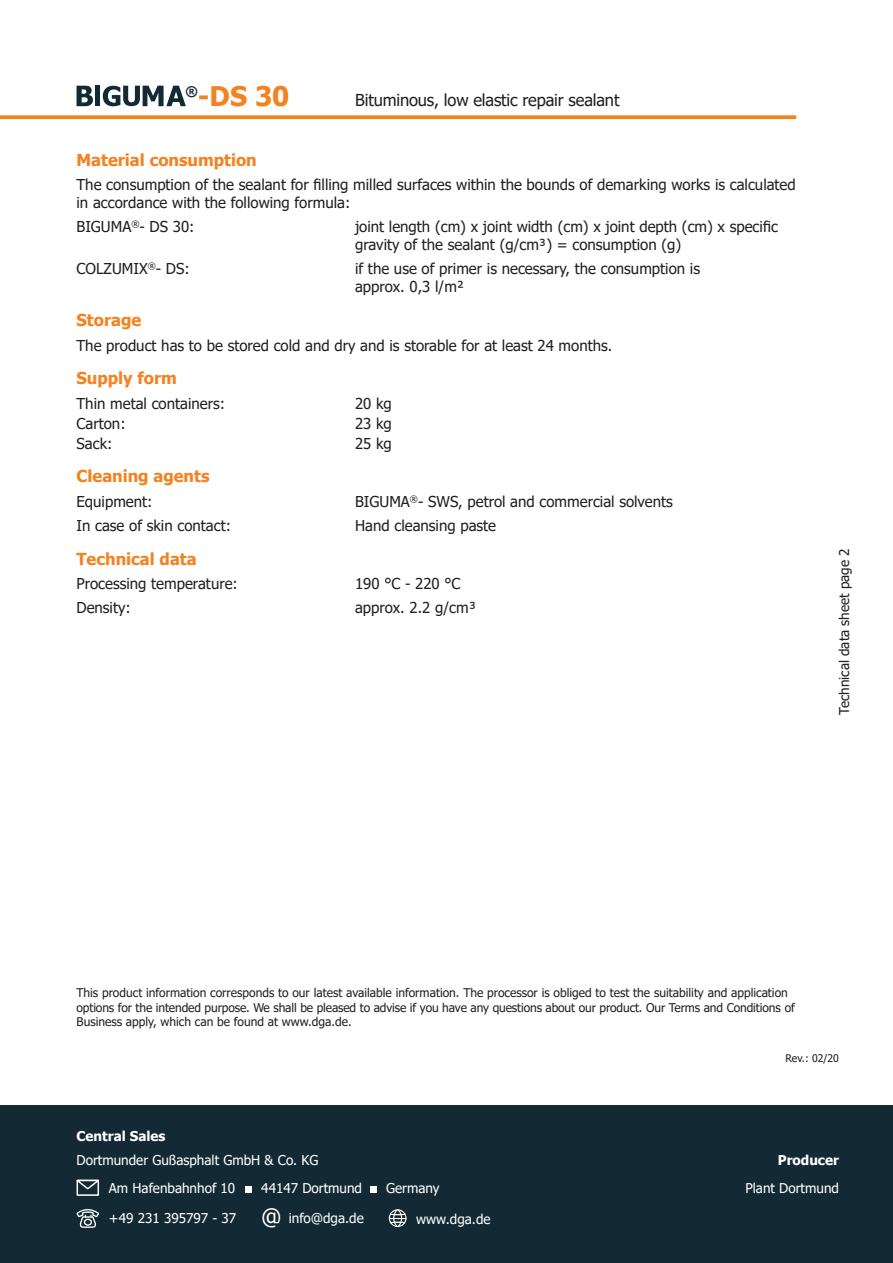
<style>
.page{position:relative;width:893px;height:1263px;background:#fff}
.page>*{position:absolute;margin:0;border:0;box-sizing:border-box;transform-origin:0 0}
.t1{font:700 27px "Tahoma";color:#f58220}
.t2{font:700 16.5px "Tahoma";color:#f58220}
.t3{font:16.5px "Tahoma";letter-spacing:-.01em;color:#231f20}
.t4{font:15px/18px "Tahoma";color:#231f20}
.t5{font:13.5px/28.2px "Tahoma";color:#fff}
.t6{font:13.5px "Tahoma";color:#231f20}
.t7{font:700 13.5px "Tahoma";color:#fff}
.t8{font:700 13.5px "Tahoma";color:#132a35}
.t9{font:12px/14.4px "Tahoma";color:#231f20}
.t10{font:10.5px "Tahoma";color:#231f20}
.s1{font-size:22.5px}
</style>
<div class="page">
<svg style="left:0;top:115px;width:796px;height:4px;background:#f58b31"></svg>
<hr style="left:96px;top:86px;width:4px;height:20px;background:#132a35">
<svg style="left:77px;top:86px;width:16px;height:20px"></svg>
<svg style="left:103px;top:86px;width:83px;height:20px"></svg>
<div style="left:0;top:1106px;width:893px;height:157px;background:#132a35"></div>
<svg style="left:77px;top:1180px;width:22px;height:16px"></svg>
<div style="left:245px;top:1186px;width:6px;height:7px;background:#fff"></div>
<svg style="left:77px;top:1209px;width:22px;height:19px"></svg>
<div style="left:371px;top:1186px;width:6px;height:7px;background:#fff"></div>
<div style="left:389px;top:1209px;width:17px;height:18px;border:1px solid #fff;border-radius:50%"></div>
<div style="left:393px;top:1209px;width:9px;height:18px;border:1px solid #fff;border-radius:50%"></div>
<svg style="left:389px;top:1212px;width:17px;height:12px"></svg>
<p class="t8" style="left:185px;top:82px;width:14px">®</p>
<h1 class="t1" style="left:198px;top:78px;width:93px">-DS 30</h1>
<p class="t3" style="left:355px;top:89px;width:266px">Bituminous, low elastic repair sealant</p>
<p class="t2" style="left:77px;top:148px;width:182px">Material consumption</p>
<p class="t4" style="left:77px;top:176px;width:721px">The consumption of the sealant for filling milled surfaces within the bounds of demarking works is calculated in accordance with the following formula:</p>
<p class="t4" style="left:77px;top:219px;width:120px">BIGUMA<sup>®</sup>- DS 30:</p>
<p class="t4" style="left:355px;top:219px;width:424px">joint length (cm) x joint width (cm) x joint depth (cm) x specific gravity of the sealant (g/cm³) = consumption (g)</p>
<p class="t4" style="left:77px;top:261px;width:115px">COLZUMIX<sup>®</sup>- DS:</p>
<p class="t4" style="left:355px;top:261px;width:346px">if the use of primer is necessary, the consumption is approx. 0,3 l/m²</p>
<p class="t2" style="left:77px;top:309px;width:66px">Storage</p>
<p class="t4" style="left:77px;top:337px;width:537px">The product has to be stored cold and dry and is storable for at least 24 months.</p>
<p class="t2" style="left:77px;top:367px;width:102px">Supply form</p>
<p class="t4" style="left:77px;top:395px;width:150px">Thin metal containers:</p>
<p class="t4" style="left:355px;top:395px;width:38px">20 kg</p>
<p class="t4" style="left:77px;top:415px;width:51px">Carton:</p>
<p class="t4" style="left:355px;top:415px;width:38px">23 kg</p>
<p class="t4" style="left:77px;top:435px;width:37px">Sack:</p>
<p class="t4" style="left:355px;top:435px;width:38px">25 kg</p>
<p class="t2" style="left:77px;top:465px;width:134px">Cleaning agents</p>
<p class="t4" style="left:77px;top:493px;width:77px">Equipment:</p>
<p class="t4" style="left:355px;top:493px;width:319px">BIGUMA<sup>®</sup>- SWS, petrol and commercial solvents</p>
<p class="t4" style="left:77px;top:517px;width:156px">In case of skin contact:</p>
<p class="t4" style="left:355px;top:517px;width:143px">Hand cleansing paste</p>
<p class="t2" style="left:77px;top:547px;width:122px">Technical data</p>
<p class="t4" style="left:77px;top:575px;width:163px">Processing temperature:</p>
<p class="t4" style="left:355px;top:575px;width:107px">190 °C - 220 °C</p>
<p class="t4" style="left:77px;top:600px;width:56px">Density:</p>
<p class="t4" style="left:355px;top:600px;width:123px">approx. 2.2 g/cm³</p>
<p class="t6" style="left:835px;top:715px;width:168px;rotate:-90deg">Technical data sheet page 2</p>
<p class="t9" style="left:77px;top:986px;width:720px">This product information corresponds to our latest available information. The processor is obliged to test the suitability and application options for the intended purpose. We shall be pleased to advise if you have any questions about our product. Our Terms and Conditions of<br>Business apply, which can be found at www.dga.de.</p>
<p class="t10" style="left:786px;top:1051px;width:55px">Rev.: 02/20</p>
<p class="t7" style="left:77px;top:1127px;width:90px">Central Sales</p>
<p class="t5" style="left:109px;top:1146px;width:211px;text-indent:-32px">Dortmunder Gußasphalt GmbH &amp; Co. KG<br>Am Hafenbahnhof 10</p>
<p class="t5" style="left:261px;top:1175px;width:102px">44147 Dortmund</p>
<p class="t5" style="left:109px;top:1205px;width:256px">+49 231 395797 - 37 <span class="s1">@</span> info@dga.de</p>
<p class="t5" style="left:416px;top:1205px;width:76px">www.dga.de</p>
<p class="t5" style="left:386px;top:1175px;width:55px">Germany</p>
<p class="t7" style="left:778px;top:1150px;width:63px">Producer</p>
<p class="t5" style="left:745px;top:1175px;width:95px">Plant Dortmund</p>
</div>
